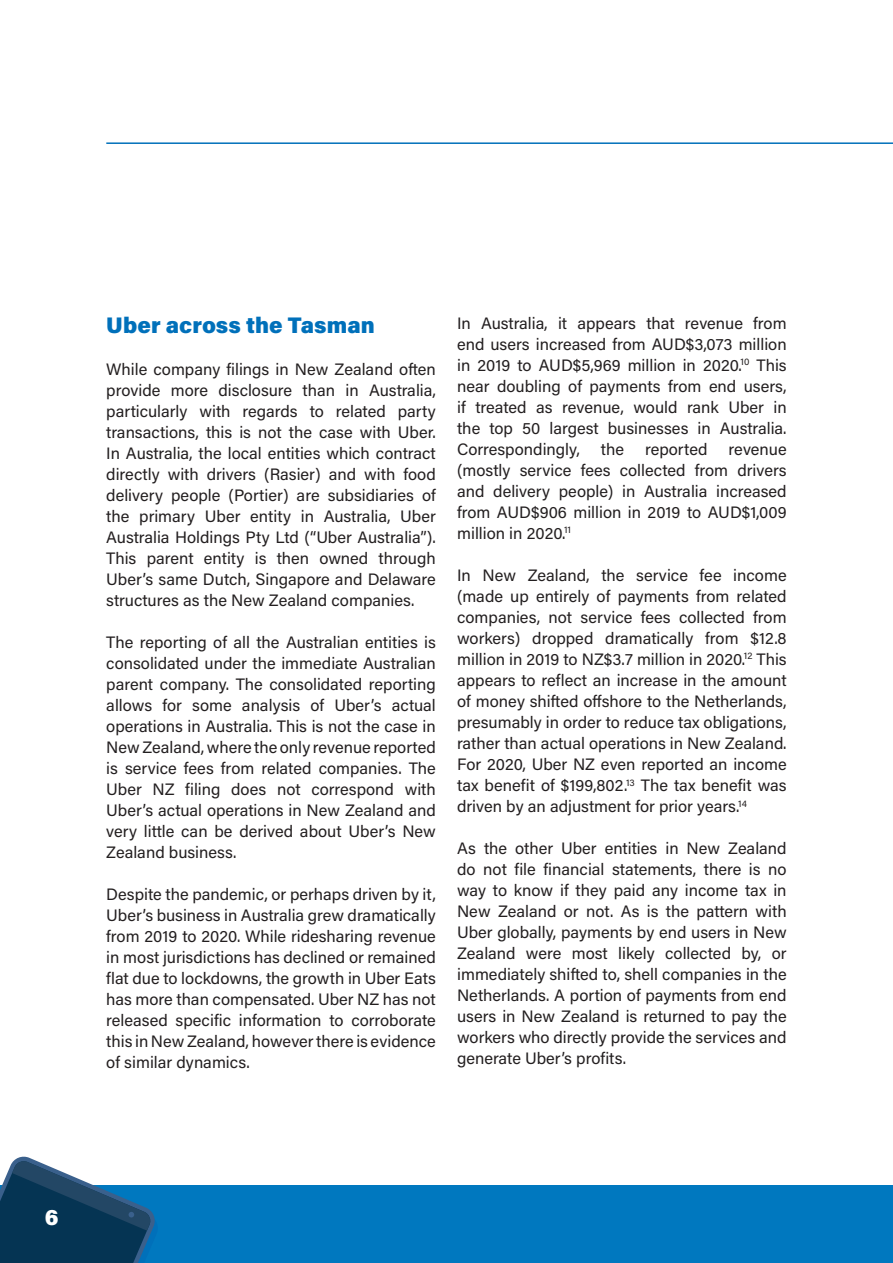
<style>
.page{position:relative;width:893px;height:1263px;background:#fff}
.page>*{position:absolute;margin:0;border:0;box-sizing:border-box;transform-origin:0 0}
.t1{font:900 22.5px "Acumin Pro";letter-spacing:.005em;color:#0070ba}
.t2{font:900 22.5px "Acumin Pro";color:#fff}
.t3{font:16.5px/21px "Acumin Pro";color:#231f20;text-align:justify}
</style>
<div class="page">
<hr style="left:106px;top:142px;width:787px;height:2px;background:#0070ba">
<div style="left:0;top:1185px;width:893px;height:78px;background:#0078bf"></div>
<svg style="left:0;top:1157px;width:155px;height:106px"></svg>
<p class="t1" style="left:106px;top:310px;width:270px">Uber across the Tasman</p>
<p class="t3" style="left:106px;top:358px;width:331px">While company filings in New Zealand often provide more disclosure than in Australia, particularly with regards to related party transactions, this is not the case with Uber.<br>In Australia, the local entities which contract directly with drivers (Rasier) and with food delivery people (Portier) are subsidiaries of the primary Uber entity in Australia, Uber Australia Holdings Pty Ltd (“Uber Australia”).<br>This parent entity is then owned through Uber’s same Dutch, Singapore and Delaware structures as the New Zealand companies.</p>
<p class="t3" style="left:106px;top:631px;width:331px">The reporting of all the Australian entities is consolidated under the immediate Australian parent company. The consolidated reporting allows for some analysis of Uber’s actual operations in Australia. This is not the case in New Zealand, where the only revenue reported is service fees from related companies. The Uber NZ filing does not correspond with Uber’s actual operations in New Zealand and very little can be derived about Uber’s New Zealand business.</p>
<p class="t3" style="left:106px;top:883px;width:331px">Despite the pandemic, or perhaps driven by it, Uber’s business in Australia grew dramatically from 2019 to 2020. While ridesharing revenue in most jurisdictions has declined or remained flat due to lockdowns, the growth in Uber Eats has more than compensated. Uber NZ has not released specific information to corroborate this in New Zealand, however there is evidence of similar dynamics.</p>
<p class="t3" style="left:457px;top:312px;width:331px">In Australia, it appears that revenue from end users increased from AUD$3,073 million in 2019 to AUD$5,969 million in 2020.<sup>10</sup> This near doubling of payments from end users, if treated as revenue, would rank Uber in the top 50 largest businesses in Australia.<br>Correspondingly,</p>
<p class="t3" style="left:601px;top:438px;width:25px">the</p>
<p class="t3" style="left:645px;top:438px;width:64px">reported</p>
<p class="t3" style="left:457px;top:438px;width:331px;text-indent:271px">revenue (mostly service fees collected from drivers and delivery people) in Australia increased from AUD$906 million in 2019 to AUD$1,009 million in 2020.<sup>11</sup></p>
<p class="t3" style="left:457px;top:564px;width:331px">In New Zealand, the service fee income (made up entirely of payments from related companies, not service fees collected from workers) dropped dramatically from $12.8 million in 2019 to NZ$3.7 million in 2020.<sup>12</sup> This appears to reflect an increase in the amount of money shifted offshore to the Netherlands, presumably in order to reduce tax obligations, rather than actual operations in New Zealand.<br>For 2020, Uber NZ even reported an income tax benefit of $199,802.<sup>13</sup> The tax benefit was driven by an adjustment for prior years.<sup>14</sup></p>
<p class="t3" style="left:457px;top:837px;width:331px">As the other Uber entities in New Zealand do not file financial statements, there is no way to know if they paid any income tax in New Zealand or not. As is the pattern with Uber globally, payments by end users in New Zealand were most likely collected by, or immediately shifted to, shell companies in the Netherlands. A portion of payments from end users in New Zealand is returned to pay the workers who directly provide the services and generate Uber’s profits.</p>
<h1 class="t2" style="left:45px;top:1201px;width:15px">6</h1>
</div>
